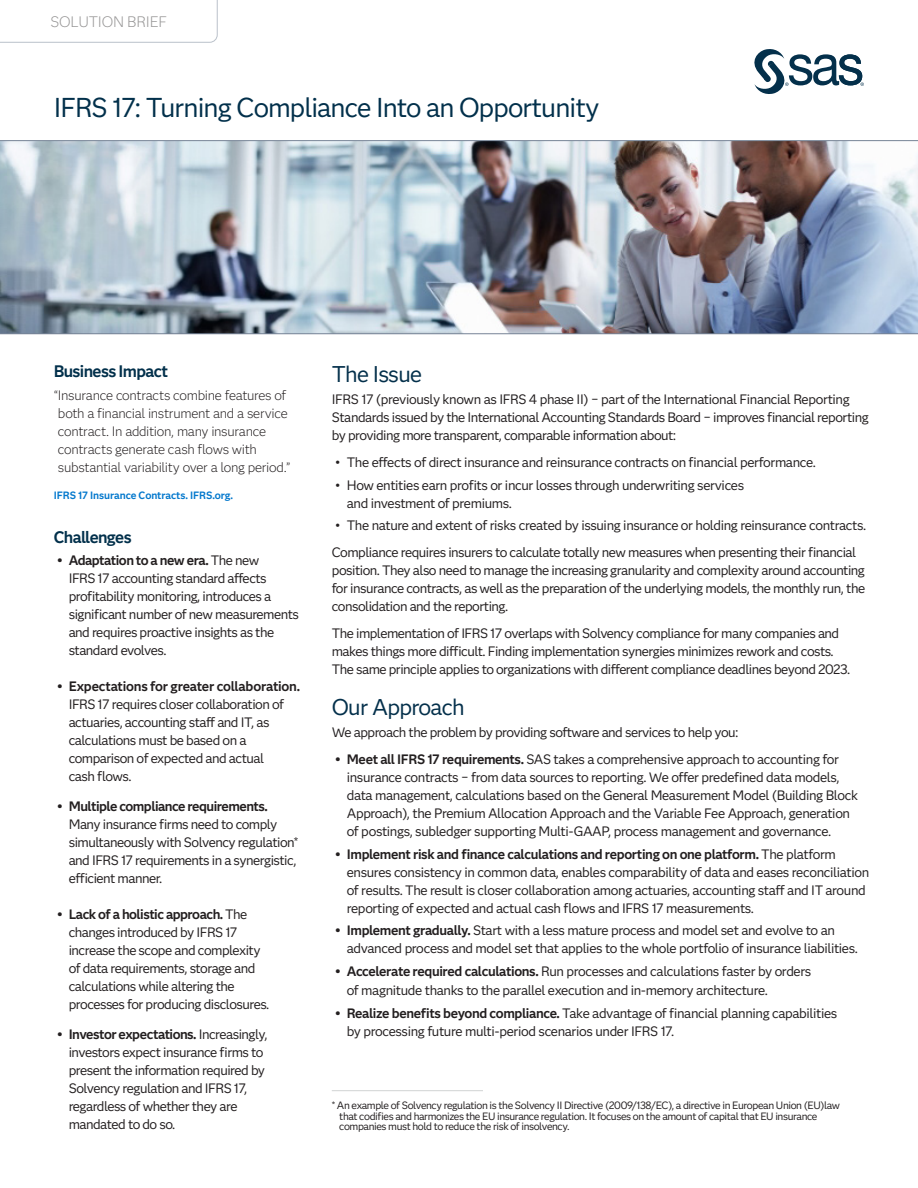
<style>
.page{position:relative;width:918px;height:1188px;background:#fff}
.page>*{position:absolute;margin:0;border:0;box-sizing:border-box;transform-origin:0 0}
.Headline_Title{font:27px "Anova";letter-spacing:-.03em;color:#02304b}
.Subhead-1{font:22.5px "Anova";letter-spacing:-.03em;color:#04304b}
.Business_Impact___Challenges_Heading{font:700 16.5px "Anova";letter-spacing:-.035em;color:#02304b}
.Collateral_Identifier{font:300 15px "Anova";letter-spacing:-.01em;color:#969595}
.Body{font:13.5px/18px "Anova";letter-spacing:-.035em;color:#231f20}
.Body_before_bullet{font:13.5px/18px "Anova";letter-spacing:-.035em;color:#231f20}
.Business_Impact_-_body{font:300 13.5px/18px "Anova";letter-spacing:-.025em;color:#231f20}
.Footnote{font:10.5px/10.5px "Anova";letter-spacing:-.035em;color:#231f20}
.Business_Impact_-Quote_Title{font:700 10.5px "Anova";letter-spacing:-.005em;color:#0378cd}
.s1{font-weight:700}
</style>
<div class="page">
<img style="left:0;top:141px;width:918px;height:192px">
<svg style="left:0;top:0;width:218px;height:43px"></svg>
<hr style="left:0;top:140px;width:918px;height:1px;background:#768396">
<hr style="left:0;top:333px;width:918px;height:1px;background:#768396">
<svg style="left:754px;top:49px;width:110px;height:45px"></svg>
<hr style="left:332px;top:1090px;width:151px;height:1px;background:#d1d3d4">
<p class="Collateral_Identifier" style="left:51px;top:11px;width:118px">SOLUTION BRIEF</p>
<h1 class="Headline_Title" style="left:54px;top:88px;width:547px">IFRS 17: Turning Compliance Into an Opportunity</h1>
<h1 class="Business_Impact___Challenges_Heading" style="left:54px;top:359px;width:116px">Business Impact</h1>
<p class="Business_Impact_-_body" style="left:58px;top:385px;width:234px;text-indent:-4px">“Insurance contracts combine features of both a financial instrument and a service contract. In addition, many insurance contracts generate cash flows with substantial variability over a long period.”</p>
<p class="Business_Impact_-Quote_Title" style="left:54px;top:487px;width:181px">IFRS 17 Insurance Contracts. IFRS.org.</p>
<h1 class="Business_Impact___Challenges_Heading" style="left:54px;top:525px;width:79px">Challenges</h1>
<p class="Body" style="left:69px;top:551px;width:232px;text-indent:-12px"><span class="s1">• Adaptation to a new era.</span> The new<br>IFRS 17 accounting standard affects profitability monitoring, introduces a significant number of new measurements and requires proactive insights as the standard evolves.</p>
<p class="Body" style="left:69px;top:677px;width:233px;text-indent:-12px"><span class="s1">• Expectations for greater collaboration.<br></span>IFRS 17 requires closer collaboration of actuaries, accounting staff and IT, as calculations must be based on a comparison of expected and actual<br>cash flows.</p>
<p class="Body" style="left:69px;top:797px;width:231px;text-indent:-12px"><span class="s1">• Multiple compliance requirements.<br></span>Many insurance firms need to comply simultaneously with Solvency regulation* and IFRS 17 requirements in a synergistic, efficient manner.</p>
<p class="Body" style="left:69px;top:905px;width:202px;text-indent:-12px"><span class="s1">• Lack of a holistic approach.</span> The changes introduced by IFRS 17 increase the scope and complexity of data requirements, storage and calculations while altering the processes for producing disclosures.</p>
<p class="Body" style="left:69px;top:1025px;width:200px;text-indent:-12px"><span class="s1">• Investor expectations.</span> Increasingly, investors expect insurance firms to present the information required by<br>Solvency regulation and IFRS 17, regardless of whether they are mandated to do so.</p>
<h2 class="Subhead-1" style="left:332px;top:358px;width:92px">The Issue</h2>
<p class="Body_before_bullet" style="left:332px;top:390px;width:539px">IFRS 17 (previously known as IFRS 4 phase II) − part of the International Financial Reporting<br>Standards issued by the International Accounting Standards Board − improves financial reporting by providing more transparent, comparable information about:</p>
<p class="Body" style="left:335px;top:453px;width:483px">• The effects of direct insurance and reinsurance contracts on financial performance.</p>
<p class="Body" style="left:347px;top:475px;width:399px;text-indent:-12px">• How entities earn profits or incur losses through underwriting services and investment of premiums.</p>
<p class="Body" style="left:335px;top:516px;width:533px">• The nature and extent of risks created by issuing insurance or holding reinsurance contracts.</p>
<p class="Body" style="left:332px;top:543px;width:535px">Compliance requires insurers to calculate totally new measures when presenting their financial position. They also need to manage the increasing granularity and complexity around accounting for insurance contracts, as well as the preparation of the underlying models, the monthly run, the consolidation and the reporting.</p>
<p class="Body" style="left:332px;top:624px;width:520px">The implementation of IFRS 17 overlaps with Solvency compliance for many companies and makes things more difficult. Finding implementation synergies minimizes rework and costs.<br>The same principle applies to organizations with different compliance deadlines beyond 2023.</p>
<h2 class="Subhead-1" style="left:332px;top:691px;width:134px">Our Approach</h2>
<p class="Body_before_bullet" style="left:332px;top:723px;width:408px">We approach the problem by providing software and services to help you:</p>
<p class="Body" style="left:347px;top:750px;width:513px;text-indent:-12px"><span class="s1">• Meet all IFRS 17 requirements.</span> SAS takes a comprehensive approach to accounting for insurance contracts − from data sources to reporting. We offer predefined data models, data management, calculations based on the General Measurement Model (Building Block Approach), the Premium Allocation Approach and the Variable Fee Approach, generation of postings, subledger supporting Multi-GAAP, process management and governance.</p>
<p class="Body" style="left:347px;top:844px;width:524px;text-indent:-12px"><span class="s1">• Implement risk and finance calculations and reporting on one platform.</span> The platform ensures consistency in common data, enables comparability of data and eases reconciliation of results. The result is closer collaboration among actuaries, accounting staff and IT around reporting of expected and actual cash flows and IFRS 17 measurements.</p>
<p class="Body" style="left:347px;top:921px;width:513px;text-indent:-12px"><span class="s1">• Implement gradually.</span> Start with a less mature process and model set and evolve to an advanced process and model set that applies to the whole portfolio of insurance liabilities.</p>
<p class="Body" style="left:347px;top:961px;width:466px;line-height:19.5px;text-indent:-12px"><span class="s1">• Accelerate required calculations.</span> Run processes and calculations faster by orders of magnitude thanks to the parallel execution and in-memory architecture.</p>
<p class="Body" style="left:347px;top:1003px;width:492px;text-indent:-12px"><span class="s1">• Realize benefits beyond compliance.</span> Take advantage of financial planning capabilities by processing future multi-period scenarios under IFRS 17.</p>
<p class="Footnote" style="left:339px;top:1100px;width:502px;text-indent:-8px">* An example of Solvency regulation is the Solvency II Directive (2009/138/EC), a directive in European Union (EU)law that codifies and harmonizes the EU insurance regulation. It focuses on the amount of capital that EU insurance companies must hold to reduce the risk of insolvency.</p>
</div>
